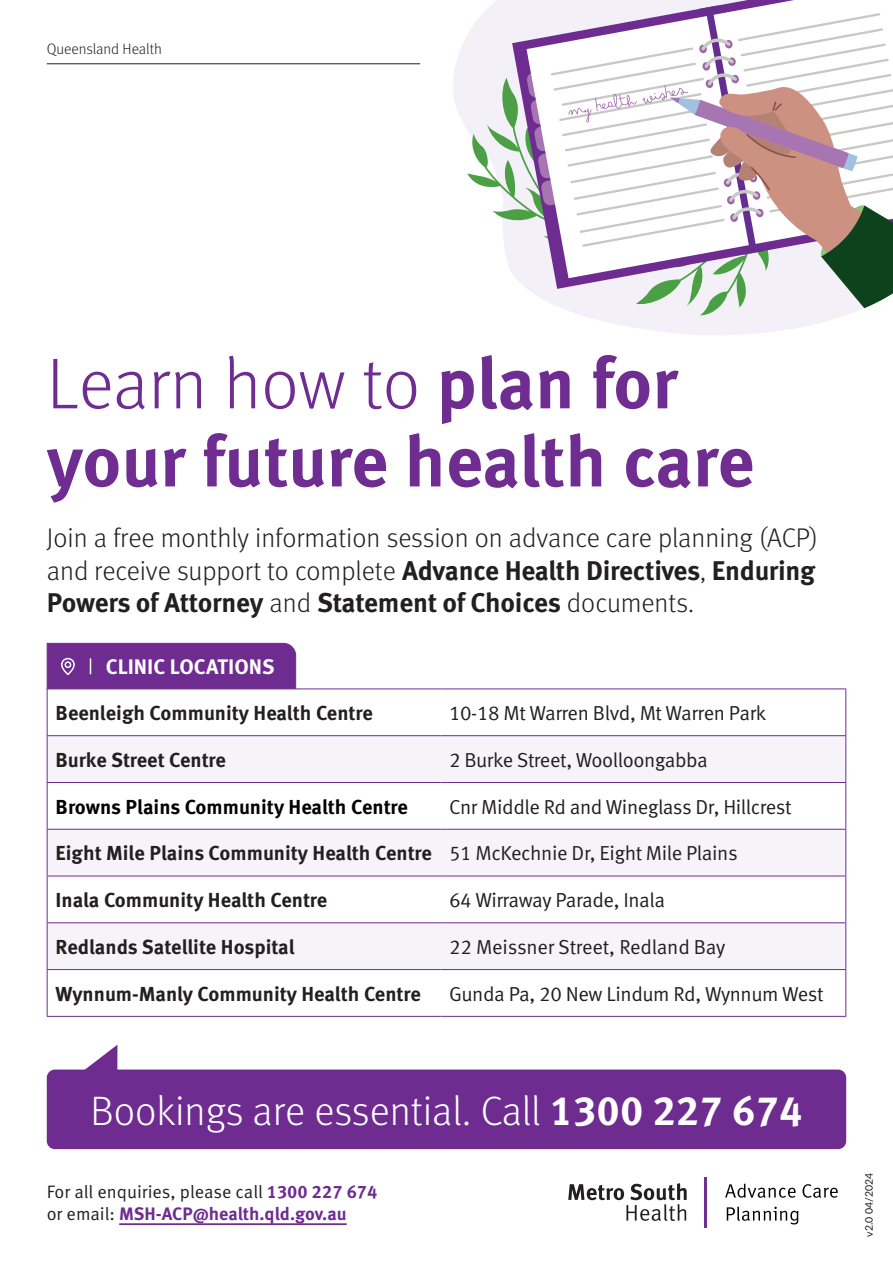
<style>
.page{position:relative;width:893px;height:1263px;background:#fff}
.page>*{position:absolute;margin:0;border:0;box-sizing:border-box;transform-origin:0 0}
.t1{font:700 72px/78.2px "Meta Pro";letter-spacing:-.01em;color:#6f2c91}
.t2{font:300 41.1px "Meta Pro";color:#fff}
.t3{font:300 27px/32.4px "Meta Pro";color:#231f20;text-align:justify}
.t4{font:700 21px "Meta Pro";color:#fff}
.t5{font:20.25px "Meta Pro Norm";letter-spacing:-.02em;color:#231f20}
.t6{font:700 20.25px "Meta Pro";color:#231f20}
.t7{font:700 20.25px "Meta Pro";color:#000}
.t8{font:700 18px/21.6px "Meta Pro";letter-spacing:-.005em;color:#6e2c91}
.t9{font:300 15px "Meta Pro";color:#231f20}
.t10{font:10.5px "Lato";color:#231f20}
.s1{font-weight:300}
.s2{font-weight:700}
.s3{font-family:"Meta Pro Norm";font-weight:400;color:#231f20}
</style>
<div class="page">
<div style="left:46px;top:643px;width:250px;height:47px;background:#6e2c91"></div>
<svg style="left:48px;top:689px;width:797px;height:327px"></svg>
<svg style="left:48px;top:736px;width:797px;height:233px;fill:#f7f4f9"></svg>
<hr style="left:47px;top:688px;width:394px;height:1px;background:#6e2c91">
<hr style="left:47px;top:689px;width:1px;height:46px;background:#6e2c91">
<hr style="left:441px;top:688px;width:405px;height:1px;background:#6e2c91">
<hr style="left:845px;top:689px;width:1px;height:46px;background:#6e2c91">
<hr style="left:47px;top:735px;width:394px;height:1px;background:#6e2c91">
<hr style="left:47px;top:736px;width:1px;height:46px;background:#6e2c91">
<hr style="left:441px;top:735px;width:405px;height:1px;background:#6e2c91">
<hr style="left:845px;top:736px;width:1px;height:46px;background:#6e2c91">
<hr style="left:47px;top:782px;width:394px;height:1px;background:#6e2c91">
<hr style="left:47px;top:783px;width:1px;height:46px;background:#6e2c91">
<hr style="left:441px;top:782px;width:405px;height:1px;background:#6e2c91">
<hr style="left:845px;top:783px;width:1px;height:46px;background:#6e2c91">
<hr style="left:47px;top:829px;width:394px;height:1px;background:#6e2c91">
<hr style="left:47px;top:830px;width:1px;height:46px;background:#6e2c91">
<hr style="left:441px;top:829px;width:405px;height:1px;background:#6e2c91">
<hr style="left:845px;top:830px;width:1px;height:46px;background:#6e2c91">
<hr style="left:47px;top:876px;width:394px;height:1px;background:#6e2c91">
<hr style="left:47px;top:876px;width:1px;height:46px;background:#6e2c91">
<hr style="left:441px;top:876px;width:405px;height:1px;background:#6e2c91">
<hr style="left:845px;top:876px;width:1px;height:46px;background:#6e2c91">
<hr style="left:47px;top:922px;width:394px;height:1px;background:#6e2c91">
<hr style="left:47px;top:923px;width:1px;height:46px;background:#6e2c91">
<hr style="left:441px;top:922px;width:405px;height:1px;background:#6e2c91">
<hr style="left:845px;top:923px;width:1px;height:46px;background:#6e2c91">
<hr style="left:47px;top:969px;width:394px;height:1px;background:#6e2c91">
<hr style="left:47px;top:970px;width:1px;height:46px;background:#6e2c91">
<hr style="left:441px;top:969px;width:405px;height:1px;background:#6e2c91">
<hr style="left:845px;top:970px;width:1px;height:46px;background:#6e2c91">
<hr style="left:47px;top:1016px;width:394px;height:1px;background:#6e2c91">
<hr style="left:441px;top:1016px;width:405px;height:1px;background:#6e2c91">
<div style="left:47px;top:1069px;width:799px;height:80px;background:#6e2c91;border-radius:8px"></div>
<svg style="left:84px;top:1045px;width:33px;height:25px"></svg>
<hr style="left:47px;top:63px;width:373px;height:1px;background:#231f20">
<svg style="left:568px;top:1183px;width:119px;height:38px"></svg>
<hr style="left:704px;top:1177px;width:3px;height:50px;background:#6f2f91">
<svg style="left:725px;top:1183px;width:71px;height:15px"></svg>
<svg style="left:802px;top:1184px;width:36px;height:14px"></svg>
<svg style="left:727px;top:1206px;width:71px;height:18px"></svg>
<hr style="left:119px;top:1223px;width:228px;height:2px;background:#6e2c91">
<svg style="left:453px;top:37px;width:389px;height:298px"></svg>
<svg style="left:467px;top:0;width:426px;height:316px"></svg>
<p class="t9" style="left:47px;top:38px;width:117px">Queensland Health</p>
<p class="t1" style="left:47px;top:340px;width:709px"><span class="s1">Learn how to</span> plan for your future health care</p>
<p class="t3" style="left:47px;top:520px;width:773px">Join a free monthly information session on advance care planning (ACP) and receive support to complete <span class="s2">Advance Health Directives</span>, <span class="s2">Enduring Powers of Attorney</span> and <span class="s2">Statement of Choices</span> documents.</p>
<p class="t4" style="left:106px;top:650px;width:170px">CLINIC LOCATIONS</p>
<p class="t6" style="left:56px;top:697px;width:319px">Beenleigh Community Health Centre</p>
<p class="t5" style="left:449px;top:698px;width:319px">10-18 Mt Warren Blvd, Mt Warren Park</p>
<p class="t6" style="left:56px;top:744px;width:172px">Burke Street Centre</p>
<p class="t5" style="left:449px;top:744px;width:260px">2 Burke Street, Woolloongabba</p>
<p class="t7" style="left:56px;top:791px;width:354px">Browns Plains Community Health Centre</p>
<p class="t5" style="left:449px;top:791px;width:344px">Cnr Middle Rd and Wineglass Dr, Hillcrest</p>
<p class="t6" style="left:56px;top:837px;width:378px">Eight Mile Plains Community Health Centre</p>
<p class="t5" style="left:449px;top:838px;width:290px">51 McKechnie Dr, Eight Mile Plains</p>
<p class="t6" style="left:56px;top:884px;width:273px">Inala Community Health Centre</p>
<p class="t5" style="left:449px;top:885px;width:218px">64 Wirraway Parade, Inala</p>
<p class="t6" style="left:56px;top:931px;width:240px">Redlands Satellite Hospital</p>
<p class="t5" style="left:449px;top:931px;width:278px">22 Meissner Street, Redland Bay</p>
<p class="t6" style="left:56px;top:978px;width:367px">Wynnum-Manly Community Health Centre</p>
<p class="t5" style="left:449px;top:978px;width:376px">Gunda Pa, 20 New Lindum Rd, Wynnum West</p>
<p class="t2" style="left:90px;top:1081px;width:714px">Bookings are essential. Call <span class="s2">1300 227 674</span></p>
<p class="t8" style="left:47px;top:1180px;width:332px"><span class="s3">For all enquiries, please call</span> 1300 227 674 <span class="s3">or email:</span> MSH-ACP@health.qld.gov.au</p>
<p class="t10" style="left:861px;top:1237px;width:66px;rotate:-90deg">v2.0 04/2024</p>
</div>
